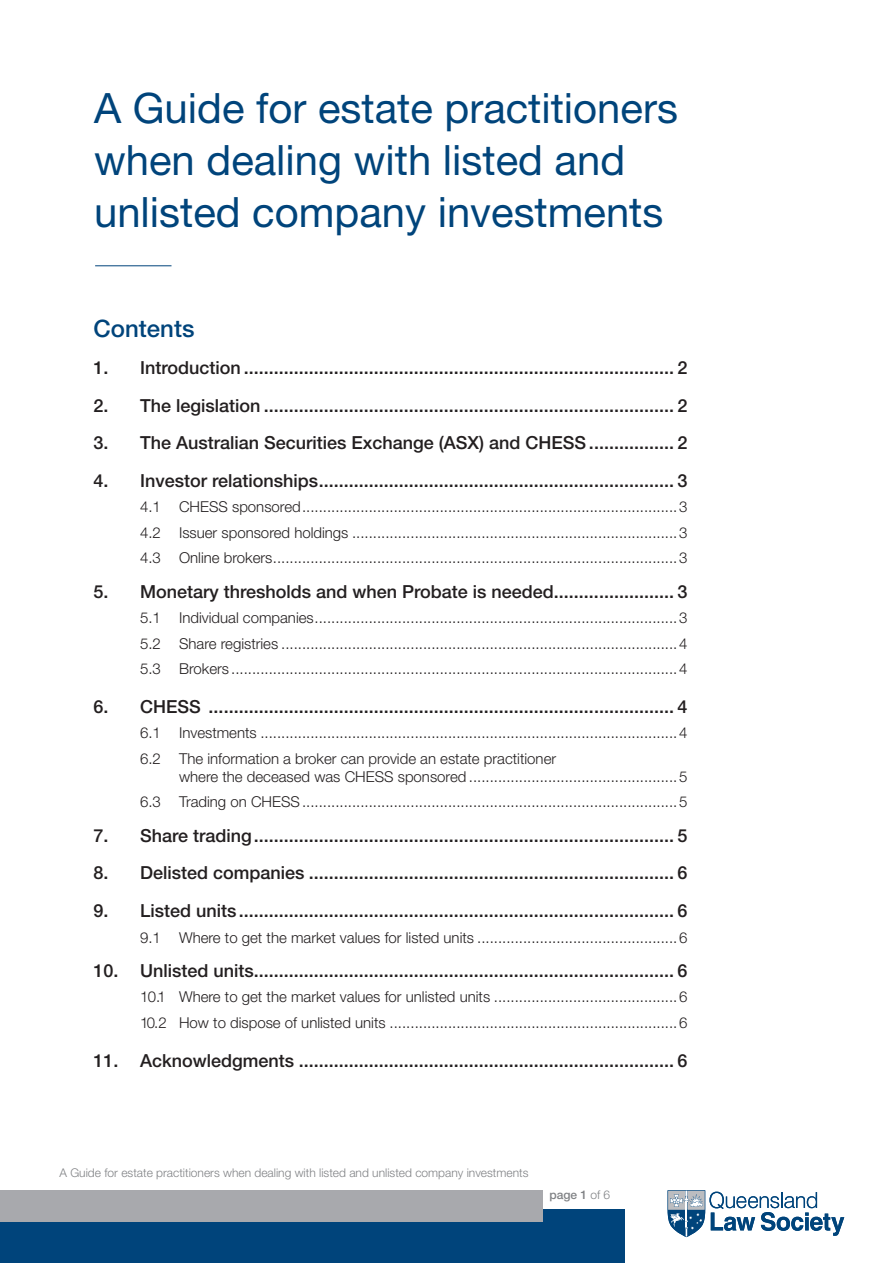
<style>
.page{position:relative;width:893px;height:1263px;background:#fff}
.page>*{position:absolute;margin:0;border:0;box-sizing:border-box;transform-origin:0 0}
.t1{font:41.85px/51.9px "Helvetica Neue LT Std";color:#00447b}
.t2{font:500 24px "Helvetica Neue LT Std";color:#00447b}
.t3{font:500 18px "Helvetica Neue LT Std";color:#231f20}
.t4{font:300 15px/25.5px "Helvetica Neue LT Std";color:#231f20;text-align:justify}
.t5{font:300 12px "Helvetica Neue LT Std";color:#808285}
.t6{font:500 12px "Helvetica Neue LT Std";color:#808285}
.s1{font-weight:300}
</style>
<div class="page">
<div style="left:0;top:1209px;width:624px;height:54px;background:#00447b"></div>
<div style="left:0;top:1190px;width:542px;height:32px;background:#a8a9ad"></div>
<svg style="left:668px;top:1190px;width:176px;height:47px"></svg>
<hr style="left:95px;top:265px;width:76px;height:1px;background:#00447b">
<h1 class="t1" style="left:94px;top:82px;width:585px">A Guide for estate practitioners when dealing with listed and unlisted company investments</h1>
<h2 class="t2" style="left:94px;top:314px;width:102px">Contents</h2>
<p class="t3" style="left:94px;top:357px;width:596px">1. Introduction ...................................................................................... 2</p>
<p class="t3" style="left:94px;top:395px;width:596px">2. The legislation .................................................................................. 2</p>
<p class="t3" style="left:94px;top:432px;width:596px">3. The Australian Securities Exchange (ASX) and CHESS................. 2</p>
<p class="t3" style="left:94px;top:470px;width:596px">4. Investor relationships....................................................................... 3</p>
<p class="t4" style="left:140px;top:494px;width:549px">4.1 CHESS sponsored..........................................................................................3<br>4.2 Issuer sponsored holdings ..............................................................................3<br>4.3 Online brokers.................................................................................................3</p>
<p class="t3" style="left:94px;top:581px;width:596px">5. Monetary thresholds and when Probate is needed........................ 3</p>
<p class="t4" style="left:140px;top:605px;width:549px">5.1 Individual companies.......................................................................................3<br>5.2 Share registries ...............................................................................................4<br>5.3 Brokers ...........................................................................................................4</p>
<p class="t3" style="left:94px;top:696px;width:596px">6. CHESS ............................................................................................. 4</p>
<p class="t4" style="left:140px;top:720px;width:549px">6.1 Investments ....................................................................................................4<br>6.2 The information a broker can provide an estate practitioner</p>
<p class="t4" style="left:140px;top:763px;width:549px;text-align:right">where the deceased was CHESS sponsored ..................................................5<br>6.3 Trading on CHESS..........................................................................................5</p>
<p class="t3" style="left:94px;top:825px;width:596px">7. Share trading.................................................................................... 5</p>
<p class="t3" style="left:94px;top:862px;width:596px">8. Delisted companies ......................................................................... 6</p>
<p class="t3" style="left:94px;top:900px;width:596px">9. Listed units....................................................................................... 6</p>
<p class="t4" style="left:140px;top:924px;width:549px">9.1 Where to get the market values for listed units ................................................6</p>
<p class="t3" style="left:94px;top:960px;width:596px">10. Unlisted units.................................................................................... 6</p>
<p class="t4" style="left:140px;top:984px;width:549px">10.1 Where to get the market values for unlisted units ............................................6<br>10.2 How to dispose of unlisted units .....................................................................6</p>
<p class="t3" style="left:94px;top:1049px;width:596px">11. Acknowledgments ........................................................................... 6</p>
<p class="t5" style="left:60px;top:1165px;width:470px">A Guide for estate practitioners when dealing with listed and unlisted company investments</p>
<p class="t6" style="left:549px;top:1187px;width:62px">page 1 <span class="s1">of 6</span></p>
</div>
